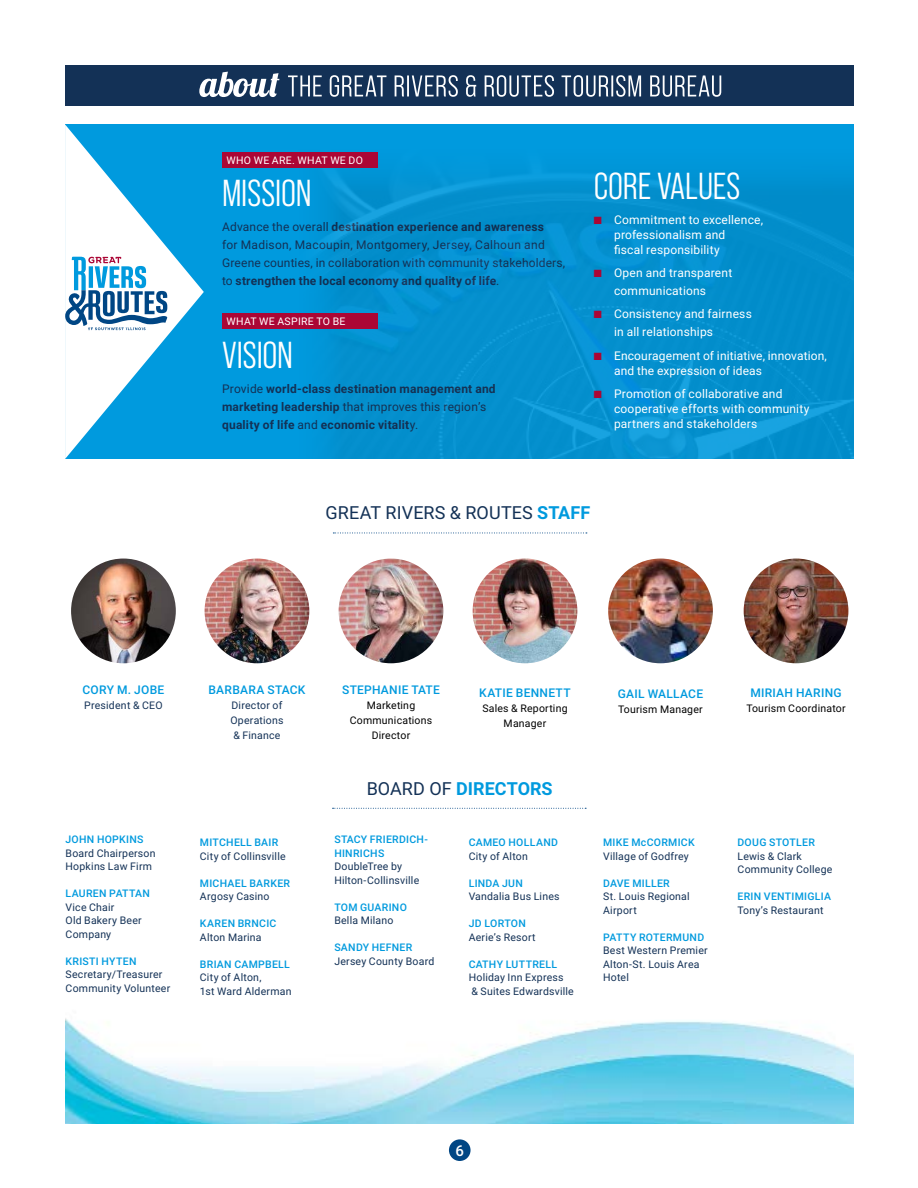
<style>
.page{position:relative;width:918px;height:1188px;background:#fff}
.page>*{position:absolute;margin:0;border:0;box-sizing:border-box;transform-origin:0 0}
.t1{font:37.5px "Bebas Neue Pro Middle";letter-spacing:-.005em;color:#fff}
.t2{font:18px "Roboto";letter-spacing:.005em;color:#133156}
.t3{font:700 18px "Roboto";color:#009ade}
.t4{font:500 15px "Roboto";color:#fff}
.t5{font:12px/15px "Roboto";letter-spacing:.015em;color:#fff}
.t6{font:12px/18px "Roboto";letter-spacing:.015em;color:#133156}
.t7{font:700 12px/18px "Roboto";letter-spacing:.015em;color:#133156}
.t8{font:500 12px "Roboto";letter-spacing:.02em;color:#009ade}
.t9{font:10.5px/13.5px "Roboto";letter-spacing:.02em;color:#133156}
.t10{font:500 10.5px/13.5px "Roboto";letter-spacing:.025em;color:#009ade}
.t11{font:10.5px/15px "Roboto";letter-spacing:.02em;color:#000;text-align:center}
.t12{font:10.5px "Roboto";letter-spacing:.03em;color:#fff}
.s1{font-weight:700}
.s2{font-weight:400}
.s3{color:#ab0635}
.s4{font-weight:700;color:#009ade}
.s5{font-weight:400;color:#133156}
</style>
<div class="page">
<img style="left:66px;top:1019px;width:788px;height:104px">
<div style="left:66px;top:124px;width:788px;height:335px;background:#009ade"></div>
<img style="left:325px;top:175px;width:529px;height:284px">
<img style="left:205px;top:559px;width:104px;height:104px;border-radius:52px">
<img style="left:339px;top:559px;width:104px;height:104px;border-radius:52px">
<img style="left:473px;top:559px;width:104px;height:104px;border-radius:52px">
<img style="left:608px;top:559px;width:105px;height:104px;border-radius:52px">
<img style="left:744px;top:559px;width:104px;height:104px;border-radius:52px">
<div style="left:66px;top:65px;width:788px;height:40px;background:#133156"></div>
<svg style="left:288px;top:75px;width:433px;height:22px"></svg>
<svg style="left:199px;top:72px;width:80px;height:25px"></svg>
<div style="left:222px;top:152px;width:156px;height:16px;background:#ab0635"></div>
<div style="left:222px;top:313px;width:156px;height:16px;background:#ab0635"></div>
<svg style="left:65px;top:124px;width:139px;height:335px"></svg>
<svg style="left:65px;top:257px;width:103px;height:74px;background:#98bdd8"></svg>
<svg style="left:333px;top:808px;width:253px;height:1px"></svg>
<svg style="left:333px;top:533px;width:254px;height:1px"></svg>
<div style="left:449px;top:1139px;width:22px;height:22px;background:#004684;border-radius:50%"></div>
<img style="left:71px;top:559px;width:105px;height:104px;border-radius:52px">
<p class="t12" style="left:227px;top:153px;width:138px">WHO WE ARE. WHAT WE DO</p>
<h1 class="t1" style="left:222px;top:172px;width:91px">MISSION</h1>
<p class="t6" style="left:222px;top:217px;width:345px">Advance the overall <span class="s1">destination experience and awareness<br></span>for Madison, Macoupin, Montgomery, Jersey, Calhoun and Greene counties, in collaboration with community stakeholders, to <span class="s1">strengthen the local economy and quality of life</span>.</p>
<p class="t12" style="left:227px;top:314px;width:120px">WHAT WE ASPIRE TO BE</p>
<h1 class="t1" style="left:222px;top:334px;width:73px">VISION</h1>
<p class="t7" style="left:222px;top:379px;width:275px"><span class="s2">Provide</span> world-class destination management and marketing leadership <span class="s2">that improves this region’s </span>quality of life <span class="s2">and</span> economic vitalit<span class="s2">y.</span></p>
<h1 class="t1" style="left:594px;top:165px;width:148px">CORE VALUES</h1>
<p class="t5" style="left:614px;top:211px;width:151px;text-indent:-20px"><span class="s3">■</span> Commitment to excellence, professionalism and<br>fiscal responsibility</p>
<p class="t5" style="left:594px;top:263px;width:140px;line-height:18px;text-align:center"><span class="s3">■</span> Open and transparent communications</p>
<p class="t5" style="left:614px;top:305px;width:139px;line-height:18px;text-indent:-20px"><span class="s3">■</span> Consistency and fairness in all relationships</p>
<p class="t5" style="left:614px;top:348px;width:214px;text-indent:-20px"><span class="s3">■</span> Encouragement of initiative, innovation, and the expression of ideas</p>
<p class="t5" style="left:614px;top:386px;width:197px;text-indent:-20px"><span class="s3">■</span> Promotion of collaborative and cooperative efforts with community partners and stakeholders</p>
<h2 class="t2" style="left:326px;top:500px;width:266px">GREAT RIVERS &amp; ROUTES <span class="s4">STAFF</span></h2>
<p class="t8" style="left:83px;top:681px;width:83px">CORY M. JOBE</p>
<p class="t9" style="left:84px;top:698px;width:80px">President &amp; CEO</p>
<p class="t10" style="left:66px;top:833px;width:79px">JOHN HOPKINS</p>
<p class="t9" style="left:66px;top:846px;width:92px">Board Chairperson<br>Hopkins Law Firm</p>
<p class="t10" style="left:66px;top:887px;width:86px">LAUREN PATTAN</p>
<p class="t9" style="left:66px;top:900px;width:78px">Vice Chair<br>Old Bakery Beer<br>Company</p>
<p class="t10" style="left:66px;top:954px;width:73px">KRISTI HYTEN</p>
<p class="t9" style="left:66px;top:968px;width:106px">Secretary/Treasurer<br>Community Volunteer</p>
<p class="t8" style="left:209px;top:681px;width:98px">BARBARA STACK</p>
<p class="t9" style="left:230px;top:697px;width:55px;line-height:15px;text-align:justify">Director of Operations &amp; Finance</p>
<p class="t10" style="left:200px;top:836px;width:80px">MITCHELL BAIR</p>
<p class="t9" style="left:200px;top:849px;width:87px">City of Collinsville</p>
<p class="t10" style="left:200px;top:876px;width:92px">MICHAEL BARKER</p>
<p class="t9" style="left:200px;top:890px;width:71px">Argosy Casino</p>
<p class="t10" style="left:200px;top:917px;width:78px">KAREN BRNCIC</p>
<p class="t9" style="left:200px;top:930px;width:63px">Alton Marina</p>
<p class="t10" style="left:200px;top:957px;width:91px">BRIAN CAMPBELL</p>
<p class="t9" style="left:200px;top:971px;width:93px">City of Alton,<br>1st Ward Alderman</p>
<p class="t8" style="left:342px;top:681px;width:99px">STEPHANIE TATE</p>
<p class="t11" style="left:350px;top:697px;width:84px">Marketing<br>Communications<br>Director</p>
<p class="t8" style="left:479px;top:684px;width:93px">KATIE BENNETT</p>
<p class="t11" style="left:482px;top:700px;width:87px">Sales &amp; Reporting<br>Manager</p>
<h2 class="t3" style="left:367px;top:776px;width:187px"><span class="s5">BOARD OF</span> DIRECTORS</h2>
<p class="t10" style="left:334px;top:832px;width:95px">STACY FRIERDICH-<br>HINRICHS</p>
<p class="t9" style="left:334px;top:859px;width:86px">DoubleTree by<br>Hilton-Collinsville</p>
<p class="t10" style="left:334px;top:900px;width:74px">TOM GUARINO</p>
<p class="t9" style="left:334px;top:913px;width:61px">Bella Milano</p>
<p class="t10" style="left:334px;top:940px;width:80px">SANDY HEFNER</p>
<p class="t9" style="left:334px;top:954px;width:101px">Jersey County Board</p>
<p class="t10" style="left:469px;top:836px;width:91px">CAMEO HOLLAND</p>
<p class="t9" style="left:469px;top:849px;width:61px">City of Alton</p>
<p class="t10" style="left:469px;top:876px;width:56px">LINDA JUN</p>
<p class="t9" style="left:469px;top:890px;width:92px">Vandalia Bus Lines</p>
<p class="t10" style="left:469px;top:917px;width:59px">JD LORTON</p>
<p class="t9" style="left:469px;top:930px;width:68px">Aerie’s Resort</p>
<p class="t10" style="left:469px;top:957px;width:90px">CATHY LUTTRELL</p>
<p class="t9" style="left:469px;top:971px;width:107px">Holiday Inn Express<br>&amp; Suites Edwardsville</p>
<p class="t8" style="left:618px;top:685px;width:87px">GAIL WALLACE</p>
<p class="t11" style="left:618px;top:701px;width:86px">Tourism Manager</p>
<p class="t10" style="left:603px;top:836px;width:93px">MIKE McCORMICK</p>
<p class="t9" style="left:603px;top:849px;width:87px">Village of Godfrey</p>
<p class="t10" style="left:603px;top:876px;width:68px">DAVE MILLER</p>
<p class="t9" style="left:603px;top:890px;width:88px">St. Louis Regional<br>Airport</p>
<p class="t10" style="left:603px;top:930px;width:103px">PATTY ROTERMUND</p>
<p class="t9" style="left:603px;top:944px;width:106px">Best Western Premier<br>Alton-St. Louis Area<br>Hotel</p>
<p class="t8" style="left:750px;top:685px;width:93px">MIRIAH HARING</p>
<p class="t11" style="left:746px;top:701px;width:101px">Tourism Coordinator</p>
<p class="t10" style="left:738px;top:836px;width:79px">DOUG STOTLER</p>
<p class="t9" style="left:738px;top:849px;width:96px">Lewis &amp; Clark<br>Community College</p>
<p class="t10" style="left:738px;top:890px;width:95px">ERIN VENTIMIGLIA</p>
<p class="t9" style="left:738px;top:903px;width:88px">Tony’s Restaurant</p>
<h3 class="t4" style="left:455px;top:1140px;width:10px">6</h3>
</div>
